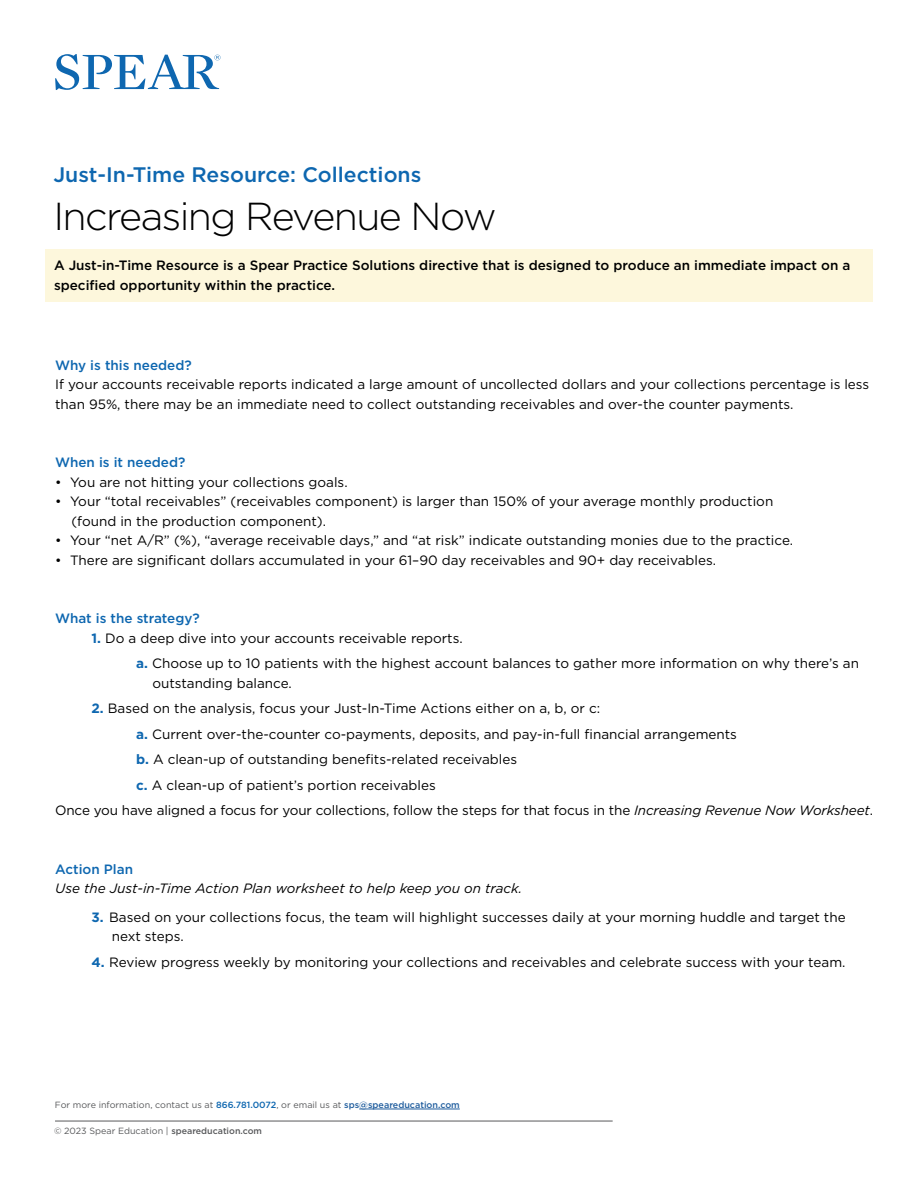
<style>
.page{position:relative;width:918px;height:1188px;background:#fff}
.page>*{position:absolute;margin:0;border:0;box-sizing:border-box;transform-origin:0 0}
.t1{font:300 39px "Gotham";letter-spacing:-.04em;color:#000}
.t2{font:500 21px "Gotham";color:#0e67b0}
.t3{font:13.5px/19.5px "Gotham";color:#000101}
.t4{font:500 13.5px/19.5px "Gotham";color:#000101}
.t5{font:500 13.5px "Gotham";color:#0e67b0}
.t6{font:italic 13.5px "Gotham";color:#000101}
.t7{font:9px "Gotham";color:#58595b}
.s1{font-weight:700;color:#0e67b0}
.s2{font-style:italic}
.s3{font-weight:500;color:#0e67b0}
.s4{font-weight:500;color:#215e9e}
.s5{font-weight:500;font-size:8.85px}
</style>
<div class="page">
<hr style="left:55px;top:1121px;width:558px;height:1px;background:#58595b">
<hr style="left:359px;top:1109px;width:101px;height:1px;background:#215e9e">
<svg style="left:55px;top:54px;width:165px;height:36px"></svg>
<div style="left:45px;top:249px;width:827px;height:53px;background:#fdf7dc"></div>
<h2 class="t2" style="left:53px;top:160px;width:369px">Just-In-Time Resource: Collections</h2>
<h1 class="t1" style="left:53px;top:191px;width:445px">Increasing Revenue Now</h1>
<p class="t4" style="left:54px;top:256px;width:798px">A Just-in-Time Resource is a Spear Practice Solutions directive that is designed to produce an immediate impact on a specified opportunity within the practice.</p>
<p class="t5" style="left:55px;top:356px;width:138px">Why is this needed?</p>
<p class="t3" style="left:55px;top:375px;width:816px">If your accounts receivable reports indicated a large amount of uncollected dollars and your collections percentage is less than 95%, there may be an immediate need to collect outstanding receivables and over-the counter payments.</p>
<p class="t5" style="left:55px;top:454px;width:132px">When is it needed?</p>
<p class="t3" style="left:55px;top:472px;width:294px">• You are not hitting your collections goals.</p>
<p class="t3" style="left:71px;top:492px;width:704px;text-indent:-16px">• Your “total receivables” (receivables component) is larger than 150% of your average monthly production (found in the production component).</p>
<p class="t3" style="left:55px;top:531px;width:740px">• Your “net A/R” (%), “average receivable days,” and “at risk” indicate outstanding monies due to the practice.</p>
<p class="t3" style="left:55px;top:550px;width:662px">• There are significant dollars accumulated in your 61–90 day receivables and 90+ day receivables.</p>
<p class="t5" style="left:55px;top:610px;width:146px">What is the strategy?</p>
<p class="t3" style="left:136px;top:625px;width:724px;line-height:25.5px;text-indent:-45px"><span class="s1">1.</span> Do a deep dive into your accounts receivable reports.<br><span class="s1">a.</span> Choose up to 10 patients with the highest account balances to gather more information on why there’s an</p>
<p class="t3" style="left:152px;top:673px;width:141px">outstanding balance.</p>
<p class="t3" style="left:92px;top:699px;width:510px"><span class="s1">2.</span> Based on the analysis, focus your Just-In-Time Actions either on a, b, or c:</p>
<p class="t3" style="left:136px;top:724px;width:602px"><span class="s1">a.</span> Current over-the-counter co-payments, deposits, and pay-in-full financial arrangements</p>
<p class="t3" style="left:136px;top:750px;width:383px"><span class="s1">b.</span> A clean-up of outstanding benefits-related receivables</p>
<p class="t3" style="left:136px;top:775px;width:301px"><span class="s1">c.</span> A clean-up of patient’s portion receivables</p>
<p class="t3" style="left:55px;top:801px;width:820px">Once you have aligned a focus for your collections, follow the steps for that focus in the <span class="s2">Increasing Revenue Now Worksheet</span>.</p>
<p class="t5" style="left:55px;top:860px;width:79px">Action Plan</p>
<p class="t6" style="left:55px;top:880px;width:468px">Use the Just-in-Time Action Plan worksheet to help keep you on track.</p>
<p class="t3" style="left:112px;top:907px;width:735px;text-indent:-20px"><span class="s1">3.</span> Based on your collections focus, the team will highlight successes daily at your morning huddle and target the next steps.</p>
<p class="t3" style="left:92px;top:952px;width:755px"><span class="s1">4.</span> Review progress weekly by monitoring your collections and receivables and celebrate success with your team.</p>
<p class="t7" style="left:55px;top:1099px;width:406px">For more information, contact us at <span class="s3">866.781.0072</span>, or email us at <span class="s4">sps@speareducation.com</span></p>
<p class="t7" style="left:54px;top:1125px;width:209px">© 2023 Spear Education | <span class="s5">speareducation.com</span></p>
</div>
